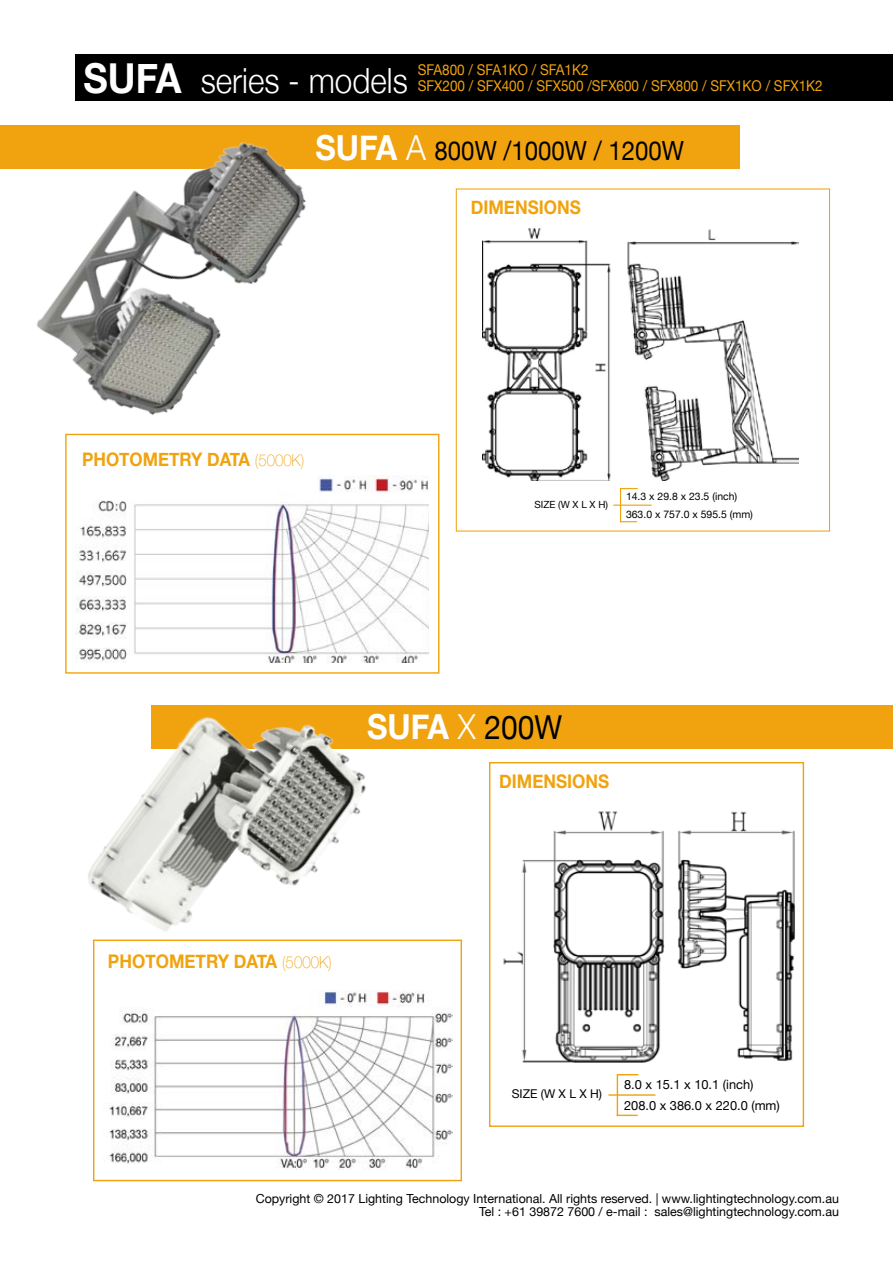
<style>
.page{position:relative;width:893px;height:1263px;background:#fff}
.page>*{position:absolute;margin:0;border:0;box-sizing:border-box;transform-origin:0 0}
.t1{font:300 34.65px "Helvetica Neue";color:#fff;scale:.91 1}
.t2{font:700 34.5px "Helvetica Neue";color:#fff;scale:.91 1}
.t3{font:26.4px "Helvetica Neue";color:#000;scale:.91 1}
.t4{font:700 18.75px "Helvetica Neue";color:#f0a30f;scale:.91 1}
.t5{font:700 18.6px "Helvetica Neue";color:#f0a30f;scale:.91 1}
.t6{font:14.85px/16.2px "Helvetica Neue";color:#f0a30f;scale:.91 1}
.t7{font:12.75px/21.3px "Helvetica Neue";color:#000}
.t8{font:12.45px/13.5px "Helvetica Neue";color:#000;text-align:right}
.t9{font:12.15px "Helvetica Neue";color:#000}
.t10{font:10.5px/17.4px "Helvetica Neue";color:#000}
.t11{font:9.9px "Helvetica Neue";color:#000}
.s1{font-weight:700;font-size:41.25px}
.s2{font-weight:700;font-size:34.5px;color:#fff}
.s3{font-weight:300;font-size:34.5px;color:#fff}
.s4{font-weight:100;font-size:16.35px}
.s5{font-weight:300}
.s6{font-weight:400;font-size:33px;color:#000}
.s7{font-weight:100;font-size:16.5px}
</style>
<div class="page">
<div style="left:456px;top:188px;width:374px;height:343px;border:1px solid #f0a30f"></div>
<div style="left:76px;top:54px;width:817px;height:46px;background:#000"></div>
<div style="left:0;top:125px;width:739px;height:44px;background:#f0a30f"></div>
<hr style="left:620px;top:488px;width:1px;height:34px;background:#f0a30f">
<svg style="left:621px;top:488px;width:17px;height:1px"></svg>
<svg style="left:621px;top:521px;width:16px;height:1px"></svg>
<hr style="left:613px;top:505px;width:39px;height:1px;background:#f0a30f">
<img style="left:76px;top:475px;width:353px;height:188px">
<img style="left:37px;top:86px;width:292px;height:356px">
<img style="left:482px;top:228px;width:317px;height:253px">
<div style="left:151px;top:704px;width:742px;height:44px;background:#f0a30f"></div>
<hr style="left:617px;top:1074px;width:1px;height:42px;background:#f0a30f">
<svg style="left:618px;top:1074px;width:20px;height:1px"></svg>
<svg style="left:618px;top:1115px;width:20px;height:1px"></svg>
<hr style="left:608px;top:1094px;width:47px;height:2px;background:#f0a30f">
<div style="left:489px;top:762px;width:315px;height:365px;border:1px solid #f0a30f"></div>
<img style="left:109px;top:991px;width:343px;height:178px">
<img style="left:65px;top:649px;width:333px;height:360px">
<img style="left:678px;top:811px;width:117px;height:251px">
<img style="left:503px;top:811px;width:162px;height:252px">
<h1 class="t1" style="left:84px;top:52px;width:358px"><span class="s1">SUFA</span> series - models</h1>
<p class="t6" style="left:418px;top:63px;width:446px">SFA800 / SFA1ko / SFA1k2<br>SFX200 / SFX400 / SFX500 /SFX600 / SFX800 / SFX1KO / SFX1K2</p>
<h3 class="t3" style="left:315px;top:132px;width:407px"><span class="s2">SUFA</span> <span class="s3">A</span> 800W /1000W / 1200W</h3>
<h3 class="t4" style="left:471px;top:192px;width:122px">DIMENSIONS</h3>
<h3 class="t5" style="left:82px;top:444px;width:246px">PHOTOMETRY DATA <span class="s4">(5000k)</span></h3>
<p class="t11" style="left:534px;top:497px;width:75px">Size (W x L x H)</p>
<p class="t10" style="left:626px;top:488px;width:128px">14.3 x 29.8 x 23.5 (inch)<br>363.0 x 757.0 x 595.5 (mm)</p>
<h2 class="t2" style="left:367px;top:700px;width:216px">SUFA <span class="s5">X</span> <span class="s6">200W</span></h2>
<h3 class="t4" style="left:499px;top:767px;width:122px">DIMENSIONS</h3>
<h3 class="t4" style="left:108px;top:947px;width:247px">PHOTOMETRY DATA <span class="s7">(5000k)</span></h3>
<p class="t9" style="left:512px;top:1085px;width:92px">Size (W x L x H)</p>
<p class="t7" style="left:624px;top:1074px;width:157px">8.0 x 15.1 x 10.1 (inch)<br>208.0 x 386.0 x 220.0 (mm)</p>
<p class="t8" style="left:256px;top:1192px;width:585px">Copyright © 2017 Lighting Technology International. All rights reserved. | www.lightingtechnology.com.au<br>Tel : +61 39872 7600 / e-mail : sales@lightingtechnology.com.au</p>
</div>
